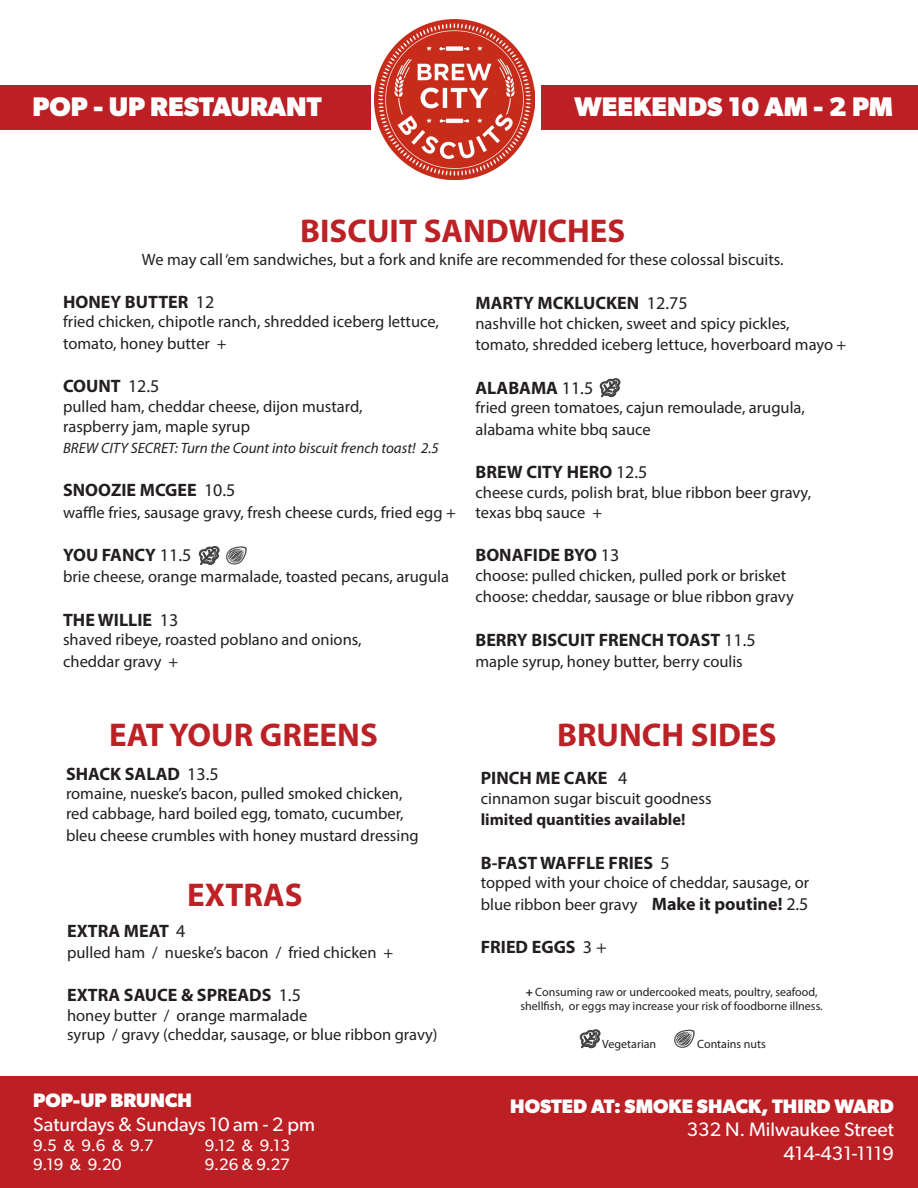
<style>
.page{position:relative;width:918px;height:1188px;background:#fff}
.page>*{position:absolute;margin:0;border:0;box-sizing:border-box;transform-origin:0 0}
.t1{font:700 33px "Myriad Pro";color:#bc2126}
.t2{font:700 27px "Gibson";color:#fff}
.t3{font:19.5px "Gibson";color:#fff}
.t4{font:700 19.5px "Gibson";color:#fff}
.t5{font:700 18px "Myriad Pro";color:#231f20}
.t6{font:16.5px "Myriad Pro";color:#231f20}
.t7{font:16.5px "Gibson";color:#fff}
.t8{font:700 16.5px "Myriad Pro";color:#231f20}
.t9{font:italic 15px "Myriad Pro";color:#231f20}
.t10{font:12px "Myriad Pro";color:#231f20}
.s1{font-weight:400}
.s2{font-weight:700;font-size:18px}
.s3{font-size:18px}
.s4{font-weight:700}
</style>
<div class="page">
<img style="left:375px;top:19px;width:160px;height:160px">
<div style="left:0;top:85px;width:370px;height:44px;background:#bc1f24"></div>
<div style="left:541px;top:85px;width:377px;height:44px;background:#bc1f24"></div>
<svg style="left:600px;top:378px;width:20px;height:19px"></svg>
<svg style="left:199px;top:546px;width:20px;height:19px"></svg>
<svg style="left:226px;top:546px;width:21px;height:19px"></svg>
<div style="left:0;top:1076px;width:918px;height:112px;background:#bc1f24"></div>
<svg style="left:580px;top:1030px;width:20px;height:18px"></svg>
<svg style="left:674px;top:1029px;width:21px;height:19px"></svg>
<p class="t2" style="left:32px;top:91px;width:291px">POP - UP RESTAURANT</p>
<p class="t2" style="left:575px;top:91px;width:320px">WEEKENDS 10 AM - 2 PM</p>
<p class="t1" style="left:300px;top:209px;width:326px">BISCUIT SANDWICHES</p>
<p class="t6" style="left:142px;top:249px;width:643px">We may call ‘em sandwiches, but a fork and knife are recommended for these colossal biscuits.</p>
<p class="t5" style="left:63px;top:290px;width:153px">HONEY BUTTER <span class="s1">12</span></p>
<p class="t6" style="left:63px;top:312px;width:377px">fried chicken, chipotle ranch, shredded iceberg lettuce,</p>
<p class="t6" style="left:63px;top:333px;width:165px">tomato, honey butter +</p>
<p class="t5" style="left:63px;top:374px;width:98px">COUNT <span class="s1">12.5</span></p>
<p class="t6" style="left:63px;top:396px;width:301px">pulled ham, cheddar cheese, dijon mustard,</p>
<p class="t6" style="left:63px;top:416px;width:188px">raspberry jam, maple syrup</p>
<p class="t9" style="left:63px;top:438px;width:377px">BREW CITY SECRET: Turn the Count into biscuit french toast! 2.5</p>
<p class="t5" style="left:63px;top:478px;width:174px">SNOOZIE MCGEE <span class="s1">10.5</span></p>
<p class="t6" style="left:63px;top:502px;width:394px">waffle fries, sausage gravy, fresh cheese curds, fried egg +</p>
<p class="t5" style="left:63px;top:543px;width:130px">YOU FANCY <span class="s1">11.5</span></p>
<p class="t6" style="left:63px;top:567px;width:387px">brie cheese, orange marmalade, toasted pecans, arugula</p>
<p class="t5" style="left:63px;top:608px;width:117px">THE WILLIE <span class="s1">13</span></p>
<p class="t6" style="left:63px;top:630px;width:300px">shaved ribeye, roasted poblano and onions,</p>
<p class="t6" style="left:63px;top:651px;width:117px">cheddar gravy +</p>
<p class="t5" style="left:476px;top:291px;width:214px">MARTY MCKLUCKEN <span class="s1">12.75</span></p>
<p class="t6" style="left:476px;top:313px;width:316px">nashville hot chicken, sweet and spicy pickles,</p>
<p class="t6" style="left:476px;top:335px;width:372px">tomato, shredded iceberg lettuce, hoverboard mayo +</p>
<p class="t5" style="left:476px;top:376px;width:119px">ALABAMA <span class="s1">11.5</span></p>
<p class="t6" style="left:476px;top:398px;width:331px">fried green tomatoes, cajun remoulade, arugula,</p>
<p class="t6" style="left:476px;top:419px;width:177px">alabama white bbq sauce</p>
<p class="t5" style="left:476px;top:460px;width:173px">BREW CITY HERO <span class="s1">12.5</span></p>
<p class="t6" style="left:476px;top:482px;width:337px">cheese curds, polish brat, blue ribbon beer gravy,</p>
<p class="t6" style="left:476px;top:502px;width:128px">texas bbq sauce +</p>
<p class="t5" style="left:476px;top:543px;width:145px">BONAFIDE BYO <span class="s1">13</span></p>
<p class="t6" style="left:476px;top:565px;width:312px">choose: pulled chicken, pulled pork or brisket</p>
<p class="t6" style="left:476px;top:587px;width:320px">choose: cheddar, sausage or blue ribbon gravy</p>
<p class="t5" style="left:476px;top:628px;width:282px">BERRY BISCUIT FRENCH TOAST <span class="s1">11.5</span></p>
<p class="t6" style="left:476px;top:651px;width:269px">maple syrup, honey butter, berry coulis</p>
<p class="t1" style="left:109px;top:713px;width:270px">EAT YOUR GREENS</p>
<p class="t5" style="left:66px;top:762px;width:154px">SHACK SALAD <span class="s1">13.5</span></p>
<p class="t6" style="left:66px;top:784px;width:338px">romaine, nueske’s bacon, pulled smoked chicken,</p>
<p class="t6" style="left:66px;top:803px;width:339px">red cabbage, hard boiled egg, tomato, cucumber,</p>
<p class="t6" style="left:66px;top:825px;width:354px">bleu cheese crumbles with honey mustard dressing</p>
<p class="t1" style="left:187px;top:873px;width:117px">EXTRAS</p>
<p class="t5" style="left:67px;top:919px;width:120px">EXTRA MEAT <span class="s1">4</span></p>
<p class="t6" style="left:67px;top:942px;width:328px">pulled ham / nueske’s bacon / fried chicken +</p>
<p class="t5" style="left:67px;top:983px;width:235px">EXTRA SAUCE &amp; SPREADS <span class="s1">1.5</span></p>
<p class="t6" style="left:67px;top:1005px;width:242px">honey butter / orange marmalade</p>
<p class="t6" style="left:67px;top:1025px;width:372px">syrup / gravy (cheddar, sausage, or blue ribbon gravy)</p>
<p class="t4" style="left:33px;top:1089px;width:160px">POP-UP BRUNCH</p>
<p class="t3" style="left:33px;top:1112px;width:284px">Saturdays &amp; Sundays 10 am - 2 pm</p>
<p class="t7" style="left:33px;top:1135px;width:122px">9.5 &amp; 9.6 &amp; 9.7</p>
<p class="t7" style="left:205px;top:1135px;width:87px">9.12 &amp; 9.13</p>
<p class="t7" style="left:33px;top:1155px;width:90px">9.19 &amp; 9.20</p>
<p class="t7" style="left:205px;top:1155px;width:86px">9.26 &amp; 9.27</p>
<p class="t1" style="left:557px;top:713px;width:221px">BRUNCH SIDES</p>
<p class="t5" style="left:481px;top:766px;width:148px">PINCH ME CAKE <span class="s1">4</span></p>
<p class="t6" style="left:481px;top:788px;width:232px">cinnamon sugar biscuit goodness</p>
<p class="t8" style="left:481px;top:809px;width:206px">limited quantities available!</p>
<p class="t5" style="left:481px;top:851px;width:190px">B-FAST WAFFLE FRIES <span class="s1">5</span></p>
<p class="t6" style="left:481px;top:873px;width:330px">topped with your choice of cheddar, sausage, or</p>
<p class="t6" style="left:481px;top:894px;width:329px">blue ribbon beer gravy <span class="s2">Make it poutine!</span> <span class="s3">2.5</span></p>
<p class="t5" style="left:481px;top:935px;width:127px">FRIED EGGS <span class="s1">3 +</span></p>
<p class="t10" style="left:526px;top:984px;width:293px"><span class="s4">+</span> Consuming raw or undercooked meats, poultry, seafood,</p>
<p class="t10" style="left:521px;top:999px;width:304px">shellfish, or eggs may increase your risk of foodborne illness.</p>
<p class="t10" style="left:602px;top:1037px;width:56px">Vegetarian</p>
<p class="t10" style="left:697px;top:1037px;width:70px">Contains nuts</p>
<p class="t4" style="left:510px;top:1094px;width:385px">HOSTED AT: SMOKE SHACK, THIRD WARD</p>
<p class="t3" style="left:687px;top:1118px;width:209px">332 N. Milwaukee Street</p>
<p class="t3" style="left:783px;top:1141px;width:112px">414-431-1119</p>
</div>
